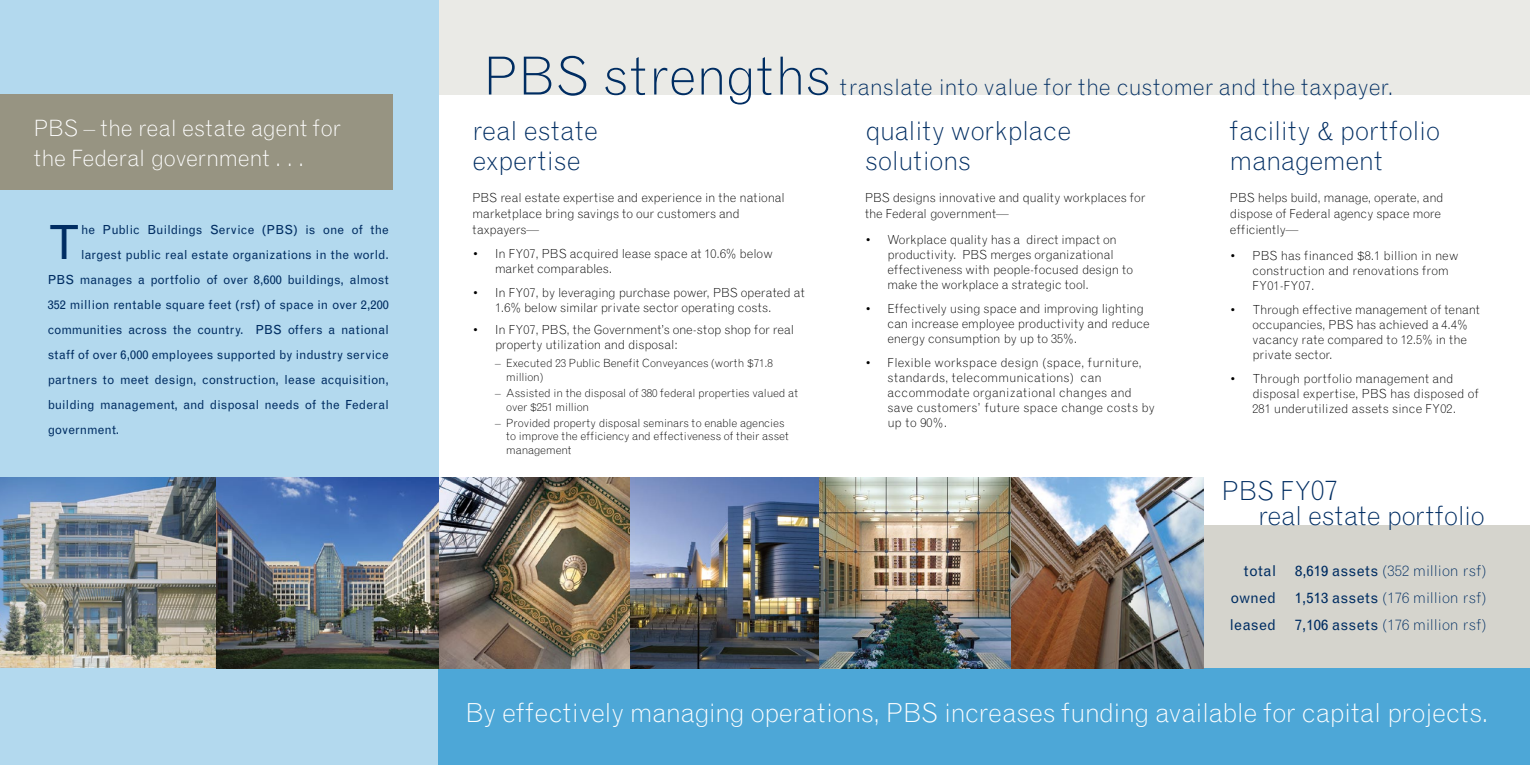
<style>
.page{position:relative;width:1530px;height:765px;background:#fff}
.page>*{position:absolute;margin:0;border:0;box-sizing:border-box;transform-origin:0 0}
.t1{font:300 52.5px "Grotesque";letter-spacing:.01em;color:#002d62}
.t2{font:47.12px "Grotesque";color:#002d62}
.t3{font:300 26.25px/30px "Grotesque";letter-spacing:-.005em;color:#002d62}
.t4{font:300 26.25px "Grotesque";letter-spacing:-.015em;color:#fff}
.t5{font:300 22.5px/30px "Grotesque";letter-spacing:-.01em;color:#fff}
.t6{font:300 22.5px "Grotesque";color:#002d62}
.t7{font:300 15px "Grotesque";color:#002d62}
.t8{font:15px "Grotesque";letter-spacing:.015em;color:#002d62}
.t9{font:300 12.5px/15px "Grotesque";color:#000}
.t10{font:12.5px "Grotesque";letter-spacing:.01em;color:#002d62}
.t11{font:300 11.25px/13.8px "Grotesque";letter-spacing:-.005em;color:#000}
.s1{font-size:28px}
.s2{font-weight:400}
</style>
<div class="page">
<div style="left:0;top:0;width:439px;height:765px;background:#b3d9ee"></div>
<div style="left:439px;top:0;width:1091px;height:94px;background:#eaeae6"></div>
<div style="left:0;top:94px;width:392px;height:96px;background:#979482"></div>
<div style="left:1204px;top:525px;width:326px;height:144px;background:#d5d4cd"></div>
<img style="left:0;top:477px;width:1204px;height:192px">
<div style="left:439px;top:669px;width:1091px;height:96px;background:#4da7d7"></div>
<p class="t5" style="left:34px;top:113px;width:309px">PBS – the real estate agent for the Federal government . . .</p>
<p class="t2" style="left:48px;top:216px;width:34px">T</p>
<p class="t10" style="left:81px;top:223px;width:309px">he Public Buildings Service (PBS) is one of the</p>
<p class="t10" style="left:81px;top:248px;width:309px">largest public real estate organizations in the world.</p>
<p class="t10" style="left:48px;top:273px;width:343px">PBS manages a portfolio of over 8,600 buildings, almost</p>
<p class="t10" style="left:48px;top:298px;width:343px">352 million rentable square feet (rsf) of space in over 2,200</p>
<p class="t10" style="left:48px;top:323px;width:343px">communities across the country. PBS offers a national</p>
<p class="t10" style="left:48px;top:348px;width:343px">staff of over 6,000 employees supported by industry service</p>
<p class="t10" style="left:48px;top:373px;width:343px">partners to meet design, construction, lease acquisition,</p>
<p class="t10" style="left:48px;top:398px;width:343px">building management, and disposal needs of the Federal</p>
<p class="t10" style="left:48px;top:423px;width:73px">government.</p>
<p class="t1" style="left:484px;top:44px;width:348px">PBS strengths</p>
<h1 class="t3" style="left:472px;top:115px;width:127px">real estate expertise</h1>
<p class="t9" style="left:472px;top:189px;width:314px;line-height:16.2px">PBS real estate expertise and experience in the national marketplace bring savings to our customers and taxpayers—</p>
<p class="t9" style="left:495px;top:246px;width:279px;text-indent:-22px">• In FY07, PBS acquired lease space at 10.6% below market comparables.</p>
<p class="t9" style="left:495px;top:285px;width:311px;text-indent:-22px">• In FY07, by leveraging purchase power, PBS operated at<br>1.6% below similar private sector operating costs.</p>
<p class="t9" style="left:495px;top:322px;width:301px;text-indent:-22px">• In FY07, PBS, the Government’s one-stop shop for real property utilization and disposal:</p>
<p class="t11" style="left:506px;top:356px;width:268px;text-indent:-11px">– Executed 23 Public Benefit Conveyances (worth $71.8 million)</p>
<p class="t11" style="left:506px;top:386px;width:293px;text-indent:-11px">– Assisted in the disposal of 380 federal properties valued at over $251 million</p>
<p class="t11" style="left:506px;top:416px;width:284px;text-indent:-11px">– Provided property disposal seminars to enable agencies to improve the efficiency and effectiveness of their asset management</p>
<p class="t6" style="left:840px;top:73px;width:555px">translate into value for the customer and the taxpayer.</p>
<h1 class="t3" style="left:865px;top:115px;width:208px">quality workplace solutions</h1>
<p class="t9" style="left:865px;top:189px;width:282px;line-height:16.2px">PBS designs innovative and quality workplaces for the Federal government—</p>
<p class="t9" style="left:888px;top:232px;width:247px;text-indent:-22px">• Workplace quality has a direct impact on productivity. PBS merges organizational effectiveness with people-focused design to make the workplace a strategic tool.</p>
<p class="t9" style="left:888px;top:301px;width:264px;text-indent:-22px">• Effectively using space and improving lighting can increase employee productivity and reduce energy consumption by up to 35%.</p>
<p class="t9" style="left:888px;top:355px;width:269px;text-indent:-22px">• Flexible workspace design (space, furniture, standards, telecommunications) can accommodate organizational changes and save customers’ future space change costs by up to 90%.</p>
<h1 class="t3" style="left:1230px;top:115px;width:211px">facility &amp; portfolio management</h1>
<p class="t9" style="left:1230px;top:189px;width:215px;line-height:16.2px">PBS helps build, manage, operate, and dispose of Federal agency space more efficiently—</p>
<p class="t9" style="left:1252px;top:248px;width:207px;text-indent:-22px">• PBS has financed $8.1 billion in new construction and renovations from<br>FY01-FY07.</p>
<p class="t9" style="left:1252px;top:302px;width:229px;text-indent:-22px">• Through effective management of tenant occupancies, PBS has achieved a 4.4% vacancy rate compared to 12.5% in the private sector.</p>
<p class="t9" style="left:1252px;top:371px;width:228px;text-indent:-22px">• Through portfolio management and disposal expertise, PBS has disposed of<br>281 underutilized assets since FY02.</p>
<h1 class="t3" style="left:1222px;top:476px;width:117px">PBS FY<span class="s1">07</span></h1>
<p class="t3" style="left:1258px;top:501px;width:228px">real estate portfolio</p>
<p class="t8" style="left:1244px;top:562px;width:34px">total</p>
<p class="t7" style="left:1295px;top:561px;width:193px"><span class="s2">8,619 assets</span> (352 million rsf)</p>
<p class="t8" style="left:1230px;top:589px;width:47px">owned</p>
<p class="t7" style="left:1295px;top:588px;width:193px"><span class="s2">1,513 assets</span> (176 million rsf)</p>
<p class="t8" style="left:1230px;top:616px;width:48px">leased</p>
<p class="t7" style="left:1295px;top:615px;width:193px"><span class="s2">7,106 assets</span> (176 million rsf)</p>
<p class="t4" style="left:465px;top:697px;width:1025px">By effectively managing operations, PBS increases funding available for capital projects.</p>
</div>
